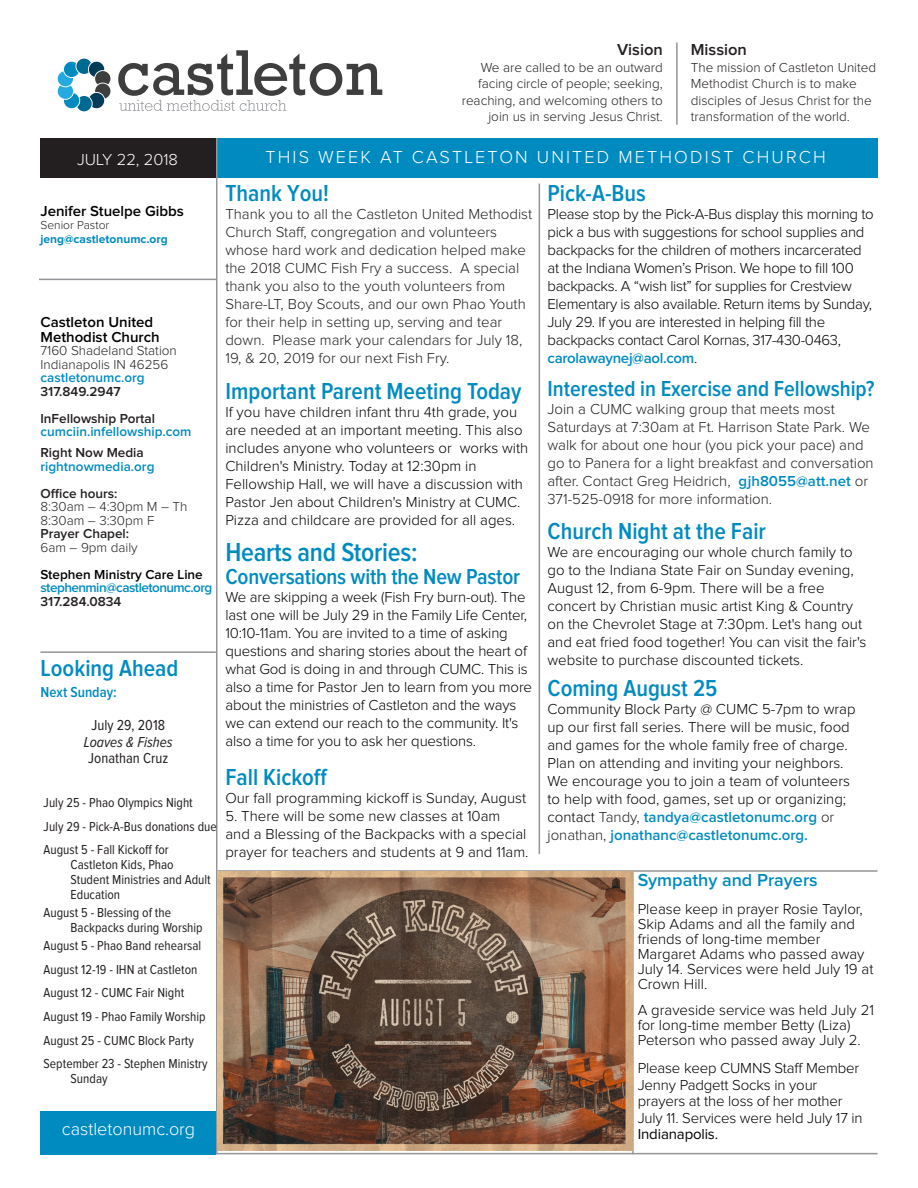
<style>
.page{position:relative;width:918px;height:1188px;background:#fff}
.page>*{position:absolute;margin:0;border:0;box-sizing:border-box;transform-origin:0 0}
.t1{font:600 27px "Proxima Nova Cond";letter-spacing:-.01em;color:#008bc0}
.t2{font:600 24px "Proxima Nova Cond";color:#008bc0}
.t3{font:600 22.5px "Proxima Nova Cond";color:#008bc0}
.t4{font:300 18px "Proxima Nova";letter-spacing:.12em;color:#fff}
.t5{font:600 18px "Proxima Nova";color:#008bc0}
.t6{font:300 18px "Proxima Nova";color:#fff}
.t7{font:600 16.5px "Proxima Nova";color:#231f20}
.t8{font:300 16.5px "Proxima Nova";color:#fff}
.t9{font:300 15px/18px "Proxima Nova";color:#000}
.t10{font:300 15px/18px "Proxima Nova";color:#231f20}
.t11{font:300 15px/18px "Proxima Nova";letter-spacing:-.02em;color:#000}
.t12{font:600 15px "Proxima Nova";color:#000}
.t13{font:15px "Proxima Nova Cond";color:#231f20}
.t14{font:italic 15px "Proxima Nova Cond";color:#231f20}
.t15{font:600 15px "Proxima Nova Cond";color:#008bc0}
.t16{font:13.5px/15px "Proxima Nova Cond";color:#231f20}
.t17{font:300 13.5px/16.5px "Proxima Nova";color:#231f20;text-align:right}
.t18{font:600 13.5px "Proxima Nova";color:#231f20}
.t19{font:600 13.5px "Proxima Nova";color:#008bc0}
.t20{font:600 13.5px/13.5px "Proxima Nova";letter-spacing:-.04em;color:#008bc0}
.t21{font:600 13.5px "Proxima Nova";color:#000}
.t22{font:700 12px "Proxima Nova";color:#008bc0}
.t23{font:300 12px "Proxima Nova";color:#231f20}
.s1{color:#231f20}
.s2{font-weight:600;color:#008bc0}
.s3{font-weight:400}
</style>
<div class="page">
<div style="left:216px;top:138px;width:662px;height:40px;background:#008bc0"></div>
<div style="left:40px;top:138px;width:176px;height:40px;background:#231f20"></div>
<hr style="left:39px;top:279px;width:177px;height:1px;background:#939598">
<div style="left:40px;top:1111px;width:176px;height:43px;background:#008bc0"></div>
<hr style="left:216px;top:138px;width:2px;height:1016px;background:#939598">
<hr style="left:40px;top:651px;width:176px;height:2px;background:#939598">
<hr style="left:539px;top:184px;width:1px;height:670px;background:#939598">
<svg style="left:118px;top:50px;width:264px;height:61px"></svg>
<svg style="left:58px;top:59px;width:52px;height:52px"></svg>
<hr style="left:217px;top:1153px;width:661px;height:1px;background:#939598">
<hr style="left:218px;top:870px;width:660px;height:2px;background:#939598">
<hr style="left:676px;top:42px;width:2px;height:83px;background:#939598">
<hr style="left:632px;top:872px;width:2px;height:282px;background:#939598">
<img style="left:217px;top:872px;width:415px;height:279px">
<p class="t7" style="left:617px;top:42px;width:47px">Vision</p>
<p class="t17" style="left:462px;top:60px;width:203px">We are called to be an outward facing circle of people; seeking, reaching, and welcoming others to join us in serving Jesus Christ.</p>
<p class="t7" style="left:691px;top:42px;width:58px">Mission</p>
<p class="t17" style="left:691px;top:60px;width:187px;text-align:left">The mission of Castleton United<br>Methodist Church is to make disciples of Jesus Christ for the transformation of the world.</p>
<p class="t8" style="left:77px;top:152px;width:102px">JULY 22, 2018</p>
<p class="t12" style="left:40px;top:204px;width:145px">Jenifer Stuelpe Gibbs</p>
<p class="t23" style="left:40px;top:220px;width:70px">Senior Pastor</p>
<p class="t22" style="left:40px;top:233px;width:129px">jeng@castletonumc.org</p>
<p class="t12" style="left:40px;top:315px;width:114px">Castleton United</p>
<p class="t12" style="left:40px;top:330px;width:121px">Methodist Church</p>
<p class="t17" style="left:40px;top:343px;width:138px">7160 Shadeland Station</p>
<p class="t17" style="left:40px;top:356px;width:129px">Indianapolis IN 46256</p>
<p class="t19" style="left:40px;top:371px;width:106px">castletonumc.org</p>
<p class="t18" style="left:40px;top:385px;width:82px">317.849.2947</p>
<p class="t18" style="left:40px;top:412px;width:116px">InFellowship Portal</p>
<p class="t19" style="left:40px;top:425px;width:152px">cumciin.infellowship.com</p>
<p class="t18" style="left:40px;top:446px;width:105px">Right Now Media</p>
<p class="t19" style="left:40px;top:460px;width:116px">rightnowmedia.org</p>
<p class="t18" style="left:40px;top:487px;width:78px">Office hours:</p>
<p class="t17" style="left:40px;top:499px;width:149px">8:30am – 4:30pm M – Th</p>
<p class="t17" style="left:40px;top:512px;width:115px">8:30am – 3:30pm F</p>
<p class="t18" style="left:40px;top:527px;width:90px">Prayer Chapel:</p>
<p class="t17" style="left:40px;top:539px;width:99px">6am – 9pm daily</p>
<p class="t21" style="left:40px;top:568px;width:164px">Stephen Ministry Care Line</p>
<p class="t20" style="left:40px;top:581px;width:173px">stephenmin@castletonumc.org<br><span class="s1">317.284.0834</span></p>
<p class="t2" style="left:41px;top:657px;width:139px">Looking Ahead</p>
<p class="t15" style="left:41px;top:685px;width:78px">Next Sunday:</p>
<p class="t13" style="left:92px;top:718px;width:75px">July 29, 2018</p>
<p class="t14" style="left:84px;top:735px;width:91px">Loaves &amp; Fishes</p>
<p class="t13" style="left:88px;top:751px;width:82px">Jonathan Cruz</p>
<p class="t16" style="left:44px;top:796px;width:151px">July 25 - Phao Olympics Night</p>
<p class="t16" style="left:44px;top:819px;width:175px">July 29 - Pick-A-Bus donations due</p>
<p class="t16" style="left:71px;top:843px;width:142px;text-indent:-27px">August 5 - Fall Kickoff for<br>Castleton Kids, Phao<br>Student Ministries and Adult<br>Education</p>
<p class="t16" style="left:71px;top:906px;width:134px;text-indent:-27px">August 5 - Blessing of the<br>Backpacks during Worship</p>
<p class="t16" style="left:44px;top:938px;width:159px">August 5 - Phao Band rehearsal</p>
<p class="t16" style="left:44px;top:962px;width:155px">August 12-19 - IHN at Castleton</p>
<p class="t16" style="left:44px;top:986px;width:142px">August 12 - CUMC Fair Night</p>
<p class="t16" style="left:44px;top:1010px;width:164px">August 19 - Phao Family Worship</p>
<p class="t16" style="left:44px;top:1033px;width:152px">August 25 - CUMC Block Party</p>
<p class="t16" style="left:71px;top:1057px;width:139px;text-indent:-27px">September 23 - Stephen Ministry<br>Sunday</p>
<p class="t6" style="left:62px;top:1120px;width:135px">castletonumc.org</p>
<p class="t4" style="left:265px;top:149px;width:562px">THIS WEEK AT CASTLETON UNITED METHODIST CHURCH</p>
<p class="t2" style="left:225px;top:182px;width:105px">Thank You!</p>
<p class="t10" style="left:225px;top:206px;width:308px">Thank you to all the Castleton United Methodist Church Staff, congregation and volunteers whose hard work and dedication helped make the 2018 CUMC Fish Fry a success. A special thank you also to the youth volunteers from Share-LT, Boy Scouts, and our own Phao Youth for their help in setting up, serving and tear down. Please mark your calendars for July 18, 19, &amp; 20, 2019 for our next Fish Fry.</p>
<p class="t2" style="left:225px;top:380px;width:298px">Important Parent Meeting Today</p>
<p class="t9" style="left:225px;top:404px;width:304px">If you have children infant thru 4th grade, you are needed at an important meeting. This also includes anyone who volunteers or works with Children's Ministry. Today at 12:30pm in Fellowship Hall, we will have a discussion with Pastor Jen about Children's Ministry at CUMC.<br>Pizza and childcare are provided for all ages.</p>
<p class="t1" style="left:225px;top:540px;width:194px">Hearts and Stories:</p>
<p class="t3" style="left:225px;top:566px;width:296px">Conversations with the New Pastor</p>
<p class="t9" style="left:225px;top:588px;width:308px">We are skipping a week (Fish Fry burn-out). The last one will be July 29 in the Family Life Center, 10:10-11am. You are invited to a time of asking questions and sharing stories about the heart of what God is doing in and through CUMC. This is also a time for Pastor Jen to learn from you more about the ministries of Castleton and the ways we can extend our reach to the community. It's also a time for you to ask her questions.</p>
<p class="t2" style="left:225px;top:766px;width:104px">Fall Kickoff</p>
<p class="t9" style="left:225px;top:790px;width:302px">Our fall programming kickoff is Sunday, August</p>
<p class="t9" style="left:225px;top:808px;width:305px">5. There will be some new classes at 10am and a Blessing of the Backpacks with a special prayer for teachers and students at 9 and 11am.</p>
<p class="t2" style="left:548px;top:182px;width:100px">Pick-A-Bus</p>
<p class="t11" style="left:548px;top:206px;width:328px">Please stop by the Pick-A-Bus display this morning to pick a bus with suggestions for school supplies and backpacks for the children of mothers incarcerated at the Indiana Women’s Prison. We hope to fill 100 backpacks. A “wish list” for supplies for Crestview Elementary is also available. Return items by Sunday, July 29. If you are interested in helping fill the backpacks contact Carol Kornas, 317-430-0463, <span class="s2">carolawaynej@aol.com</span>.</p>
<p class="t3" style="left:548px;top:378px;width:329px">Interested in Exercise and Fellowship?</p>
<p class="t10" style="left:548px;top:401px;width:328px">Join a CUMC walking group that meets most Saturdays at 7:30am at Ft. Harrison State Park. We walk for about one hour (you pick your pace) and go to Panera for a light breakfast and conversation after. Contact Greg Heidrich, <span class="s2">gjh8055@att.net</span> or 371-525-0918 for more information.</p>
<p class="t2" style="left:548px;top:520px;width:220px">Church Night at the Fair</p>
<p class="t9" style="left:548px;top:544px;width:320px">We are encouraging our whole church family to go to the Indiana State Fair on Sunday evening, August 12, from 6-9pm. There will be a free concert by Christian music artist King &amp; Country on the Chevrolet Stage at 7:30pm. Let's hang out and eat fried food together! You can visit the fair's website to purchase discounted tickets.</p>
<p class="t2" style="left:548px;top:677px;width:172px">Coming August 25</p>
<p class="t9" style="left:548px;top:701px;width:310px">Community Block Party @ CUMC 5-7pm to wrap up our first fall series. There will be music, food and games for the whole family free of charge.<br>Plan on attending and inviting your neighbors.<br>We encourage you to join a team of volunteers to help with food, games, set up or organizing; contact <span class="s1">Tandy,</span> <span class="s2">tandya@castletonumc.org</span> <span class="s1">or jonathan,</span> <span class="s2">jonathanc@castletonumc.org.</span></p>
<p class="t5" style="left:638px;top:872px;width:182px">Sympathy and Prayers</p>
<p class="t9" style="left:638px;top:903px;width:237px;line-height:15px">Please keep in prayer Rosie Taylor,<br>Skip Adams and all the family and friends of long-time member<br>Margaret Adams who passed away<br>July 14. Services were held July 19 at<br>Crown Hill.</p>
<p class="t9" style="left:638px;top:1003px;width:238px;line-height:15px">A graveside service was held July 21 for long-time member Betty (Liza)<br>Peterson who passed away July 2.</p>
<p class="t9" style="left:638px;top:1061px;width:226px;line-height:16.5px">Please keep CUMNS Staff Member<br>Jenny Padgett Socks in your prayers at the loss of her mother<br>July 11. Services were held July 17 in<br><span class="s3">Indianapolis.</span></p>
</div>
